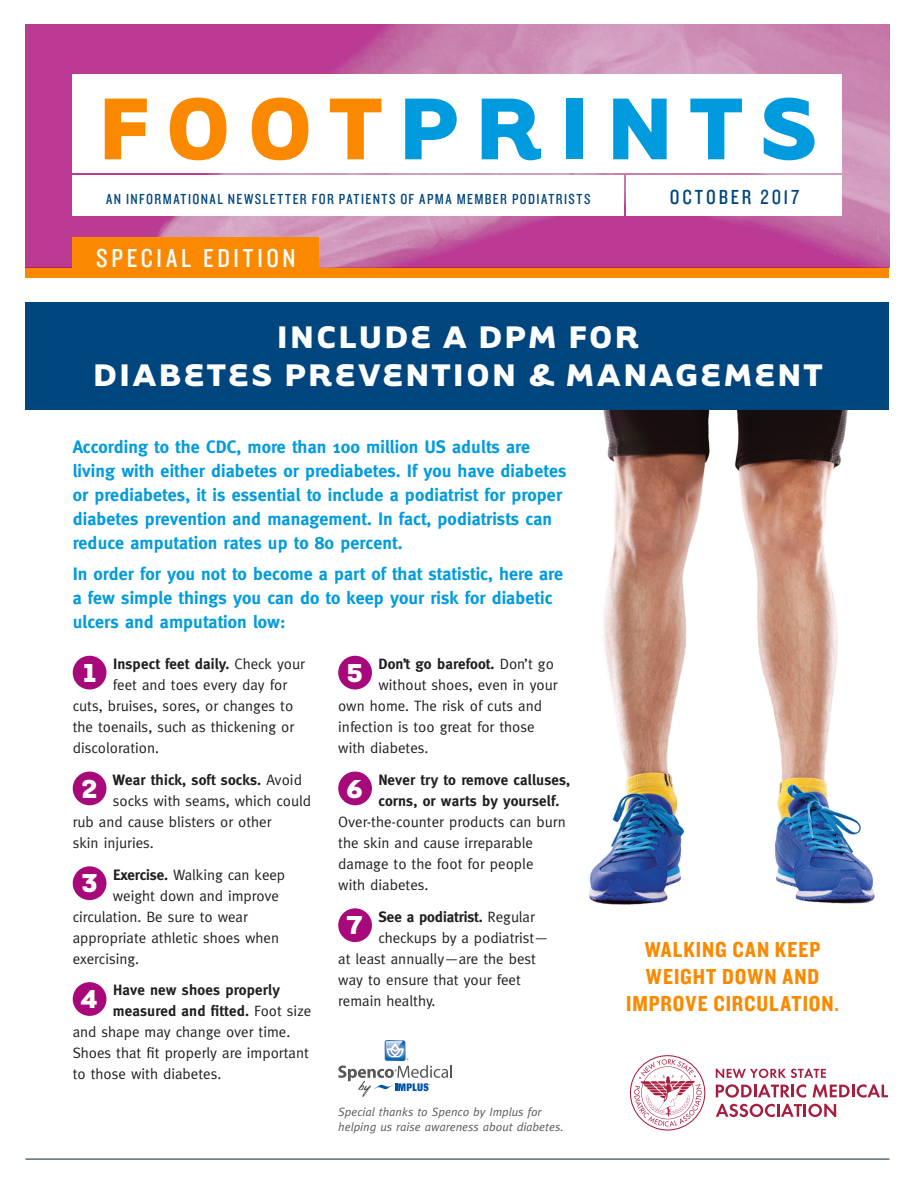
<style>
.page{position:relative;width:918px;height:1188px;background:#fff}
.page>*{position:absolute;margin:0;border:0;box-sizing:border-box;transform-origin:0 0}
.t1{font:700 101.1px "Tarzana Wide";letter-spacing:.155em;color:#009bde}
.t2{font:700 36px/37.5px "Tarzana Wide";letter-spacing:.055em;color:#fff;text-align:center}
.t3{font:27px "Knockout HTF29 Junior Liteweight";letter-spacing:.135em;color:#fff}
.t4{font:22.5px/27px "Knockout 50 Welterweight";letter-spacing:.04em;color:#fa8900;text-align:center}
.t5{font:21.15px "Knockout HTF29 Junior Liteweight";letter-spacing:.13em;color:#00467e}
.t6{font:700 18px/24px "Meta";letter-spacing:.005em;color:#009bde}
.t7{font:15.15px "Knockout HTF29 Junior Liteweight";letter-spacing:.095em;color:#00467e}
.t8{font:15px "Meta";color:#231f20}
.t9{font:700 15px "Meta";letter-spacing:.01em;color:#231f20}
.t10{font:italic 12px/15px "Meta";color:#57585a}
.s1{color:#fa8900}
.s2{font-family:"Tarzana Wide";font-size:30px;color:#fff}
.s3{font-weight:400}
.s4{font-family:"Tarzana Wide";font-weight:700;font-size:30px;color:#fff}
.s5{font-weight:700}
</style>
<div class="page">
<div style="left:25px;top:267px;width:864px;height:11px;background:#fa8900"></div>
<img style="left:25px;top:24px;width:864px;height:243px">
<div style="left:73px;top:75px;width:769px;height:98px;background:#fff"></div>
<div style="left:73px;top:175px;width:551px;height:41px;background:#fff"></div>
<div style="left:627px;top:175px;width:215px;height:41px;background:#fff"></div>
<div style="left:73px;top:237px;width:246px;height:41px;background:#fa8900"></div>
<hr style="left:25px;top:1158px;width:864px;height:2px;background:#5e6e7b">
<div style="left:73px;top:656px;width:33px;height:34px;background:#a8097a;border-radius:50%"></div>
<div style="left:73px;top:772px;width:33px;height:33px;background:#a8097a;border-radius:50%"></div>
<div style="left:73px;top:866px;width:33px;height:34px;background:#a8097a;border-radius:50%"></div>
<div style="left:73px;top:982px;width:33px;height:34px;background:#a8097a;border-radius:50%"></div>
<div style="left:338px;top:656px;width:34px;height:34px;background:#a8097a;border-radius:50%"></div>
<div style="left:338px;top:772px;width:34px;height:33px;background:#a8097a;border-radius:50%"></div>
<div style="left:338px;top:908px;width:34px;height:34px;background:#a8097a;border-radius:50%"></div>
<img style="left:589px;top:410px;width:286px;height:495px">
<div style="left:25px;top:302px;width:864px;height:108px;background:#00467e"></div>
<svg style="left:338px;top:1040px;width:114px;height:57px"></svg>
<svg style="left:716px;top:1069px;width:110px;height:9px"></svg>
<svg style="left:716px;top:1084px;width:90px;height:14px"></svg>
<svg style="left:813px;top:1084px;width:75px;height:14px"></svg>
<svg style="left:716px;top:1104px;width:120px;height:13px"></svg>
<svg style="left:630px;top:1055px;width:75px;height:76px"></svg>
<p class="t1" style="left:97px;top:62px;width:723px"><span class="s1">FOOT</span>PRINTS</p>
<p class="t7" style="left:106px;top:191px;width:486px">AN INFORMATIONAL NEWSLETTER FOR PATIENTS OF APMA MEMBER PODIATRISTS</p>
<p class="t5" style="left:670px;top:186px;width:131px">OCTOBER 2017</p>
<p class="t3" style="left:96px;top:244px;width:201px">SPECIAL EDITION</p>
<p class="t2" style="left:93px;top:316px;width:731px">INCLUDE A DPM FOR<br>DIABETES PREVENTION &amp; MANAGEMENT</p>
<p class="t6" style="left:73px;top:435px;width:495px">According to the CDC, more than 100 million US adults are living with either diabetes or prediabetes. If you have diabetes or prediabetes, it is essential to include a podiatrist for proper diabetes prevention and management. In fact, podiatrists can reduce amputation rates up to 80 percent.</p>
<p class="t6" style="left:73px;top:562px;width:492px">In order for you not to become a part of that statistic, here are a few simple things you can do to keep your risk for diabetic ulcers and amputation low:</p>
<p class="t9" style="left:80px;top:655px;width:226px"><span class="s2">1</span> Inspect feet daily. <span class="s3">Check your</span></p>
<p class="t8" style="left:113px;top:676px;width:176px">feet and toes every day for</p>
<p class="t8" style="left:73px;top:697px;width:222px">cuts, bruises, sores, or changes to</p>
<p class="t8" style="left:73px;top:718px;width:223px">the toenails, such as thickening or</p>
<p class="t8" style="left:73px;top:739px;width:88px">discoloration.</p>
<p class="t9" style="left:80px;top:771px;width:223px"><span class="s2">2</span> Wear thick, soft socks. <span class="s3">Avoid</span></p>
<p class="t8" style="left:113px;top:792px;width:200px">socks with seams, which could</p>
<p class="t8" style="left:73px;top:813px;width:200px">rub and cause blisters or other</p>
<p class="t8" style="left:73px;top:834px;width:83px">skin injuries.</p>
<p class="t8" style="left:80px;top:866px;width:207px"><span class="s4">3</span> <span class="s5">Exercise.</span> Walking can keep</p>
<p class="t8" style="left:113px;top:887px;width:168px">weight down and improve</p>
<p class="t8" style="left:73px;top:908px;width:177px">circulation. Be sure to wear</p>
<p class="t8" style="left:73px;top:929px;width:208px">appropriate athletic shoes when</p>
<p class="t8" style="left:73px;top:950px;width:68px">exercising.</p>
<p class="t9" style="left:80px;top:982px;width:201px"><span class="s2">4</span> Have new shoes properly</p>
<p class="t9" style="left:113px;top:1003px;width:200px">measured and fitted. <span class="s3">Foot size</span></p>
<p class="t8" style="left:73px;top:1024px;width:219px">and shape may change over time.</p>
<p class="t8" style="left:73px;top:1045px;width:238px">Shoes that fit properly are important</p>
<p class="t8" style="left:73px;top:1066px;width:150px">to those with diabetes.</p>
<p class="t9" style="left:346px;top:655px;width:210px"><span class="s2">5</span> Don’t go barefoot. <span class="s3">Don’t go</span></p>
<p class="t8" style="left:378px;top:676px;width:181px">without shoes, even in your</p>
<p class="t8" style="left:338px;top:697px;width:205px">own home. The risk of cuts and</p>
<p class="t8" style="left:338px;top:718px;width:198px">infection is too great for those</p>
<p class="t8" style="left:338px;top:739px;width:92px">with diabetes.</p>
<p class="t9" style="left:346px;top:771px;width:226px"><span class="s2">6</span> Never try to remove calluses,</p>
<p class="t9" style="left:378px;top:792px;width:183px">corns, or warts by yourself.</p>
<p class="t8" style="left:338px;top:813px;width:229px">Over-the-counter products can burn</p>
<p class="t8" style="left:338px;top:834px;width:196px">the skin and cause irreparable</p>
<p class="t8" style="left:338px;top:855px;width:197px">damage to the foot for people</p>
<p class="t8" style="left:338px;top:876px;width:92px">with diabetes.</p>
<p class="t9" style="left:346px;top:908px;width:191px"><span class="s2">7</span> See a podiatrist. <span class="s3">Regular</span></p>
<p class="t8" style="left:378px;top:929px;width:172px">checkups by a podiatrist—</p>
<p class="t8" style="left:338px;top:950px;width:199px">at least annually—are the best</p>
<p class="t8" style="left:338px;top:971px;width:184px">way to ensure that your feet</p>
<p class="t8" style="left:338px;top:992px;width:99px">remain healthy.</p>
<p class="t10" style="left:338px;top:1105px;width:227px">Special thanks to Spenco by Implus for helping us raise awareness about diabetes.</p>
<p class="t4" style="left:626px;top:936px;width:215px">WALKING CAN KEEP<br>WEIGHT DOWN AND<br>IMPROVE CIRCULATION.</p>
</div>
